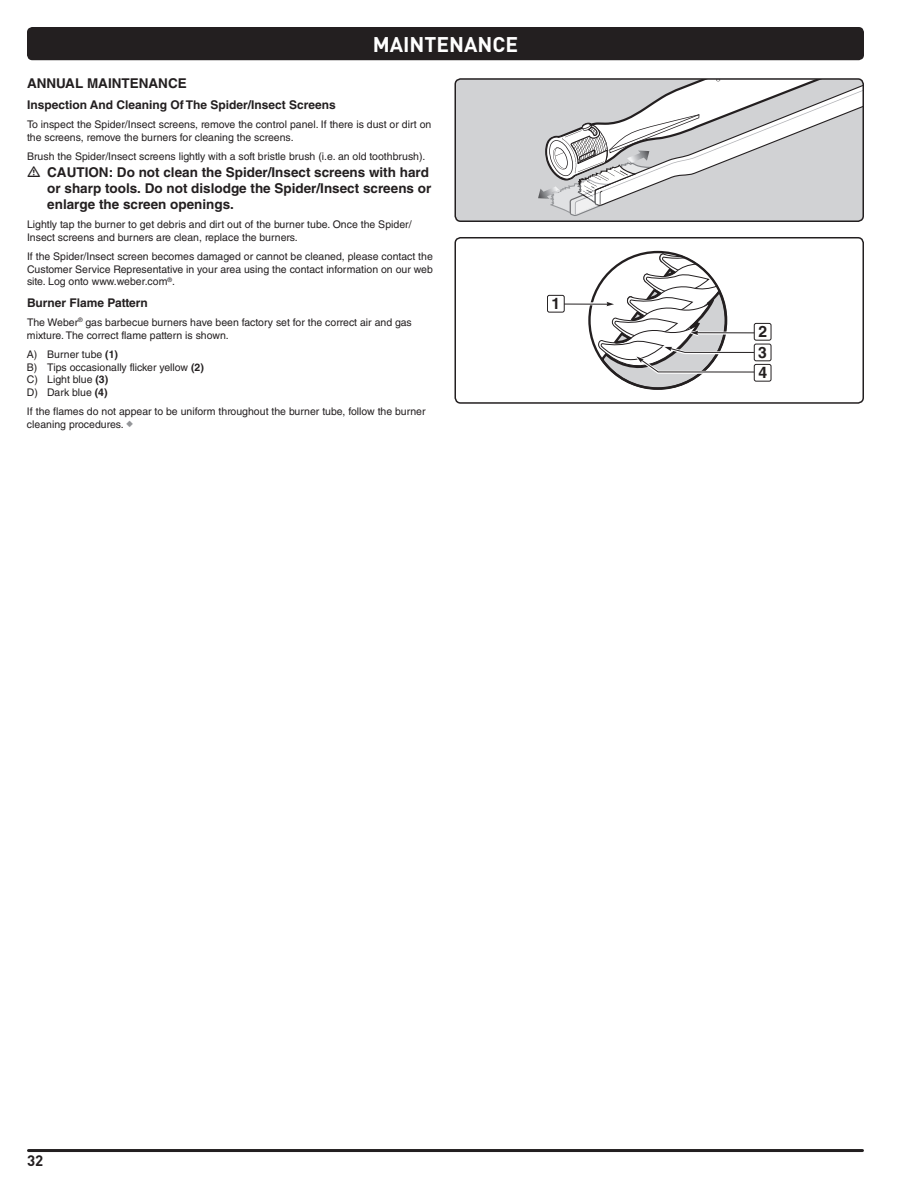
<style>
.page{position:relative;width:918px;height:1188px;background:#fff}
.page>*{position:absolute;margin:0;border:0;box-sizing:border-box;transform-origin:0 0}
.t1{font:21px "DI Nkerned";color:#fff}
.t2{font:700 15.75px "Helvetica LT Std";color:#231f20}
.t3{font:15px "DI Nkerned";color:#231f20}
.t4{font:700 13.5px/16.2px "Helvetica LT Std";color:#231f20}
.t5{font:700 12px "Helvetica LT Std";color:#231f20}
.t6{font:10.5px/12.6px "Helvetica LT Std";color:#231f20}
.s1{font-weight:700}
.s2{color:#939598}
</style>
<div class="page">
<div style="left:27px;top:27px;width:837px;height:33px;background:#231f20;border-radius:5px"></div>
<hr style="left:28px;top:1149px;width:834px;height:3px;background:#231f20">
<div style="left:455px;top:79px;width:408px;height:142px;background:#d1d2d4"></div>
<svg style="left:538px;top:79px;width:325px;height:137px"></svg>
<div style="left:455px;top:78px;width:409px;height:144px;border:2px solid #231f20;border-radius:5px"></div>
<hr style="left:563px;top:304px;width:47px;height:1px;background:#231f20">
<svg style="left:598px;top:251px;width:160px;height:139px"></svg>
<div style="left:754px;top:344px;width:17px;height:17px;background:#fff;border-radius:2px"></div>
<div style="left:754px;top:344px;width:17px;height:17px;border:1px solid #231f20;border-radius:2px"></div>
<div style="left:547px;top:295px;width:18px;height:17px;border:1px solid #231f20;border-radius:2px"></div>
<div style="left:754px;top:323px;width:17px;height:17px;background:#fff;border-radius:2px"></div>
<div style="left:754px;top:323px;width:17px;height:18px;border:1px solid #231f20;border-radius:2px"></div>
<div style="left:754px;top:364px;width:17px;height:17px;background:#fff;border-radius:2px"></div>
<div style="left:754px;top:364px;width:17px;height:18px;border:1px solid #231f20;border-radius:2px"></div>
<div style="left:455px;top:237px;width:409px;height:167px;border:2px solid #231f20;border-radius:5px"></div>
<h1 class="t1" style="left:373px;top:31px;width:147px">MAINTENANCE</h1>
<p class="t4" style="left:27px;top:75px;width:11px">ANNUAL</p>
<p class="t4" style="left:87px;top:75px;width:10px">MAINTENAN</p>
<p class="t4" style="left:168px;top:75px;width:19px">CE</p>
<p class="t5" style="left:27px;top:98px;width:310px">Inspection And Cleaning Of The Spider/Insect Screens</p>
<p class="t6" style="left:27px;top:118px;width:406px">To inspect the Spider/Insect screens, remove the control panel. If there is dust or dirt on the screens, remove the burners for cleaning the screens.</p>
<p class="t6" style="left:27px;top:150px;width:398px">Brush the Spider/Insect screens lightly with a soft bristle brush (i.e. an old toothbrush).</p>
<p class="t4" style="left:47px;top:164px;width:20px">CAUTION</p>
<p class="t4" style="left:47px;top:164px;width:386px;text-indent:61px">: Do not clean the Spider/Insect screens with hard or sharp tools. Do not dislodge the Spider/Insect screens or enlarge the screen openings.</p>
<p class="t6" style="left:27px;top:218px;width:386px">Lightly tap the burner to get debris and dirt out of the burner tube. Once the Spider/<br>Insect screens and burners are clean, replace the burners.</p>
<p class="t6" style="left:27px;top:250px;width:407px;text-align:justify">If the Spider/Insect screen becomes damaged or cannot be cleaned, please contact the Customer Service Representative in your area using the contact information on our web site. Log onto www.weber. com<sup>®</sup>.</p>
<p class="t5" style="left:27px;top:295px;width:122px">Burner Flame Pattern</p>
<p class="t6" style="left:27px;top:316px;width:386px">The Weber<sup>®</sup> gas barbecue burners have been factory set for the correct air and gas mixture. The correct flame pattern is shown.</p>
<p class="t6" style="left:27px;top:348px;width:178px">A) Burner tube <span class="s1">(1)<br></span>B) Tips occasionally flicker yellow <span class="s1">(2)<br></span>C) Light blue <span class="s1">(3)<br></span>D) Dark blue <span class="s1">(4)</span></p>
<p class="t6" style="left:27px;top:405px;width:400px">If the flames do not appear to be uniform throughout the burner tube, follow the burner cleaning procedures. <span class="s2">◆</span></p>
<h2 class="t2" style="left:551px;top:294px;width:10px">1</h2>
<h2 class="t2" style="left:758px;top:322px;width:10px">2</h2>
<h2 class="t2" style="left:758px;top:363px;width:10px">4</h2>
<h2 class="t2" style="left:758px;top:343px;width:10px">3</h2>
<h3 class="t3" style="left:27px;top:1151px;width:18px">32</h3>
</div>
